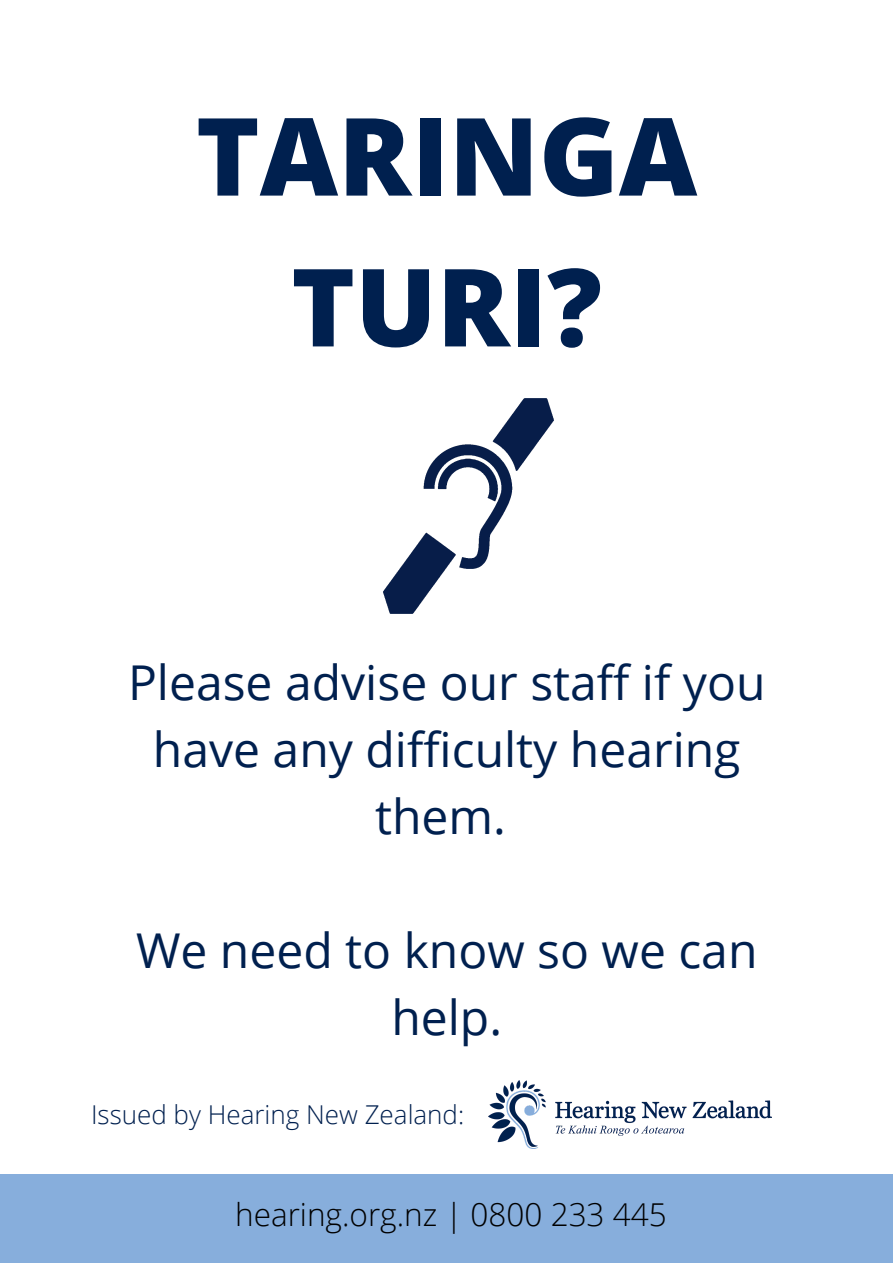
<style>
.page{position:relative;width:893px;height:1263px;background:#fff}
.page>*{position:absolute;margin:0;border:0;box-sizing:border-box;transform-origin:0 0}
.t1{font:800 108.07px/150.8px "Open Sans";color:#00204f;text-align:center}
.t2{font:48px/67px "Open Sans";color:#00204f;text-align:center}
.t3{font:300 31.5px "Open Sans";color:#000}
.t4{font:300 25.95px "Open Sans";color:#00204f}
</style>
<div class="page">
<div style="left:0;top:1174px;width:893px;height:89px;background:#87aedc"></div>
<img style="left:488px;top:1080px;width:283px;height:68px">
<img style="left:383px;top:398px;width:171px;height:216px">
<h1 class="t1" style="left:196px;top:78px;width:503px">TARINGA<br>TURI?</h1>
<p class="t2" style="left:128px;top:648px;width:639px">Please advise our staff if you have any difficulty hearing them.</p>
<p class="t2" style="left:136px;top:916px;width:623px">We need to know so we can help.</p>
<p class="t4" style="left:91px;top:1097px;width:375px">Issued by Hearing New Zealand:</p>
<p class="t3" style="left:235px;top:1193px;width:433px">hearing.org.nz | 0800 233 445</p>
</div>
